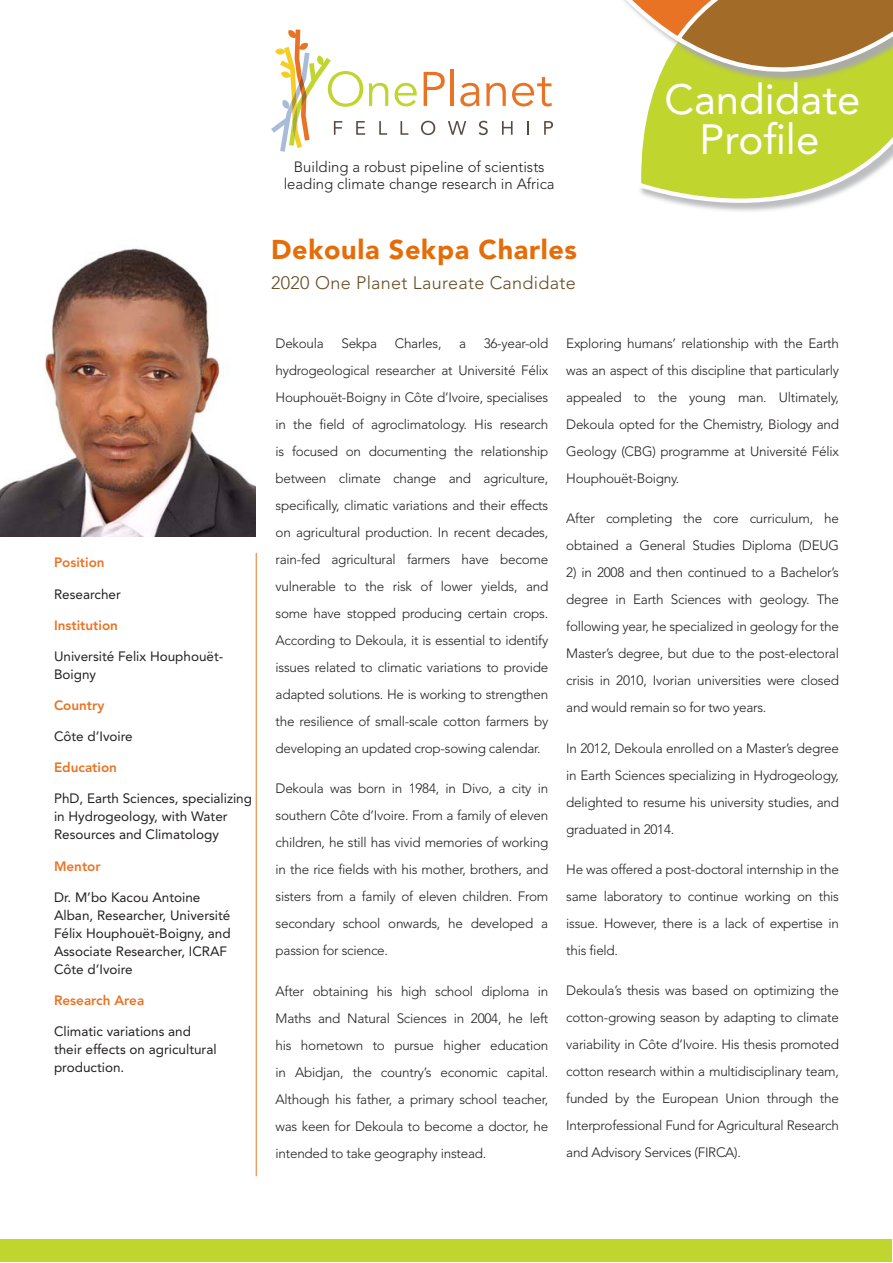
<style>
.page{position:relative;width:893px;height:1263px;background:#fff}
.page>*{position:absolute;margin:0;border:0;box-sizing:border-box;transform-origin:0 0}
.t1{font:42px "Avenir LT Std";color:#fff}
.t2{font:900 27px "Avenir LT Std";letter-spacing:.025em;color:#e56d09}
.t3{font:300 18px "Avenir LT Std";letter-spacing:.015em;color:#664b21}
.t4{font:300 14.85px/17.9px "Avenir LT Std";color:#231f20;text-align:center}
.Body_Text_1{font:300 13.5px/27px "Avenir LT Std";letter-spacing:-.02em;color:#231f20;text-align:justify}
.Body_Text{font:13.5px/18px "Avenir LT Std";color:#231f20}
.Body_Text-2{font:800 13.5px "Avenir LT Std";color:#e97324}
</style>
<div class="page">
<svg style="left:640px;top:185px;width:216px;height:26px"></svg>
<svg style="left:623px;top:0;width:270px;height:185px"></svg>
<svg style="left:672px;top:0;width:221px;height:94px;background:#b4973f"></svg>
<img style="left:0;top:248px;width:255px;height:289px">
<svg style="left:528px;top:121px;width:1px;height:14px"></svg>
<svg style="left:395px;top:83px;width:22px;height:23px"></svg>
<svg style="left:424px;top:72px;width:21px;height:34px"></svg>
<hr style="left:451px;top:70px;width:3px;height:36px;background:#e97324">
<svg style="left:460px;top:83px;width:19px;height:23px"></svg>
<svg style="left:486px;top:83px;width:20px;height:23px"></svg>
<svg style="left:512px;top:77px;width:40px;height:29px"></svg>
<svg style="left:271px;top:30px;width:117px;height:122px"></svg>
<svg style="left:400px;top:121px;width:8px;height:14px"></svg>
<svg style="left:421px;top:121px;width:14px;height:14px"></svg>
<svg style="left:448px;top:121px;width:18px;height:14px"></svg>
<svg style="left:479px;top:121px;width:9px;height:14px"></svg>
<svg style="left:502px;top:121px;width:11px;height:14px"></svg>
<svg style="left:544px;top:121px;width:9px;height:14px"></svg>
<hr style="left:256px;top:553px;width:1px;height:623px;background:#e97324">
<div style="left:1px;top:1239px;width:891px;height:23px;background:#c1d52f"></div>
<p class="Body_Text-2" style="left:54px;top:555px;width:52px">Position</p>
<p class="Body_Text" style="left:54px;top:585px;width:68px">Researcher</p>
<p class="Body_Text-2" style="left:54px;top:617px;width:66px">Institution</p>
<p class="Body_Text" style="left:54px;top:647px;width:171px">Université Felix Houphouët-<br>Boigny</p>
<p class="Body_Text-2" style="left:54px;top:697px;width:52px">Country</p>
<p class="Body_Text" style="left:54px;top:727px;width:80px">Côte d’Ivoire</p>
<p class="Body_Text-2" style="left:54px;top:759px;width:65px">Education</p>
<p class="Body_Text" style="left:54px;top:790px;width:200px">PhD, Earth Sciences, specializing in Hydrogeology, with Water<br>Resources and Climatology</p>
<p class="Body_Text-2" style="left:54px;top:858px;width:48px">Mentor</p>
<p class="Body_Text" style="left:54px;top:888px;width:178px">Dr. M’bo Kacou Antoine<br>Alban, Researcher, Université<br>Félix Houphouët-Boigny, and<br>Associate Researcher, ICRAF<br>Côte d’Ivoire</p>
<p class="Body_Text-2" style="left:54px;top:992px;width:92px">Research Area</p>
<p class="Body_Text" style="left:54px;top:1023px;width:164px">Climatic variations and their effects on agricultural production.</p>
<p class="t1" style="left:664px;top:75px;width:198px">Candidate</p>
<p class="t4" style="left:284px;top:158px;width:272px">Building a robust pipeline of scientists leading climate change research in Africa</p>
<p class="t2" style="left:271px;top:233px;width:307px">Dekoula Sekpa Charles</p>
<p class="t3" style="left:271px;top:272px;width:306px">2020 One Planet Laureate Candidate</p>
<p class="t1" style="left:699px;top:115px;width:121px">Profile</p>
<p class="Body_Text_1" style="left:276px;top:330px;width:274px;text-indent:208px">36-year-old hydrogeological researcher at Université Félix Houphouët-Boigny in Côte d’Ivoire, specialises in the field of agroclimatology. His research is focused on documenting the relationship between climate change and agriculture, specifically, climatic variations and their effects on agricultural production. In recent decades, rain-fed agricultural farmers have become vulnerable to the risk of lower yields, and some have stopped producing certain crops.<br>According to Dekoula, it is essential to identify issues related to climatic variations to provide adapted solutions. He is working to strengthen the resilience of small-scale cotton farmers by developing an updated crop-sowing calendar.</p>
<p class="Body_Text_1" style="left:276px;top:775px;width:274px">Dekoula was born in 1984, in Divo, a city in southern Côte d’Ivoire. From a family of eleven children, he still has vivid memories of working in the rice fields with his mother, brothers, and sisters from a family of eleven children. From secondary school onwards, he developed a passion for science.</p>
<p class="Body_Text_1" style="left:276px;top:977px;width:274px">After obtaining his high school diploma in Maths and Natural Sciences in 2004, he left his hometown to pursue higher education in Abidjan, the country’s economic capital.<br>Although his father, a primary school teacher, was keen for Dekoula to become a doctor, he intended to take geography instead.</p>
<p class="Body_Text_1" style="left:276px;top:330px;width:50px">Dekoula</p>
<p class="Body_Text_1" style="left:341px;top:330px;width:37px">Sekpa</p>
<p class="Body_Text_1" style="left:395px;top:330px;width:48px">Charles,</p>
<p class="Body_Text_1" style="left:459px;top:330px;width:9px">a</p>
<p class="Body_Text_1" style="left:566px;top:330px;width:274px">Exploring humans’ relationship with the Earth was an aspect of this discipline that particularly appealed to the young man. Ultimately, Dekoula opted for the Chemistry, Biology and Geology (CBG) programme at Université Félix Houphouët-Boigny.</p>
<p class="Body_Text_1" style="left:566px;top:505px;width:274px">After completing the core curriculum, he obtained a General Studies Diploma (DEUG</p>
<p class="Body_Text_1" style="left:566px;top:559px;width:274px">2) in 2008 and then continued to a Bachelor’s degree in Earth Sciences with geology. The following year, he specialized in geology for the Master’s degree, but due to the post-electoral crisis in 2010, Ivorian universities were closed and would remain so for two years.</p>
<p class="Body_Text_1" style="left:566px;top:734px;width:274px">In 2012, Dekoula enrolled on a Master’s degree in Earth Sciences specializing in Hydrogeology, delighted to resume his university studies, and graduated in 2014.</p>
<p class="Body_Text_1" style="left:566px;top:856px;width:274px">He was offered a post-doctoral internship in the same laboratory to continue working on this issue. However, there is a lack of expertise in this field.</p>
<p class="Body_Text_1" style="left:566px;top:977px;width:274px">Dekoula’s thesis was based on optimizing the cotton-growing season by adapting to climate variability in Côte d’Ivoire. His thesis promoted cotton research within a multidisciplinary team, funded by the European Union through the Interprofessional Fund for Agricultural Research and Advisory Services (FIRCA).</p>
</div>
